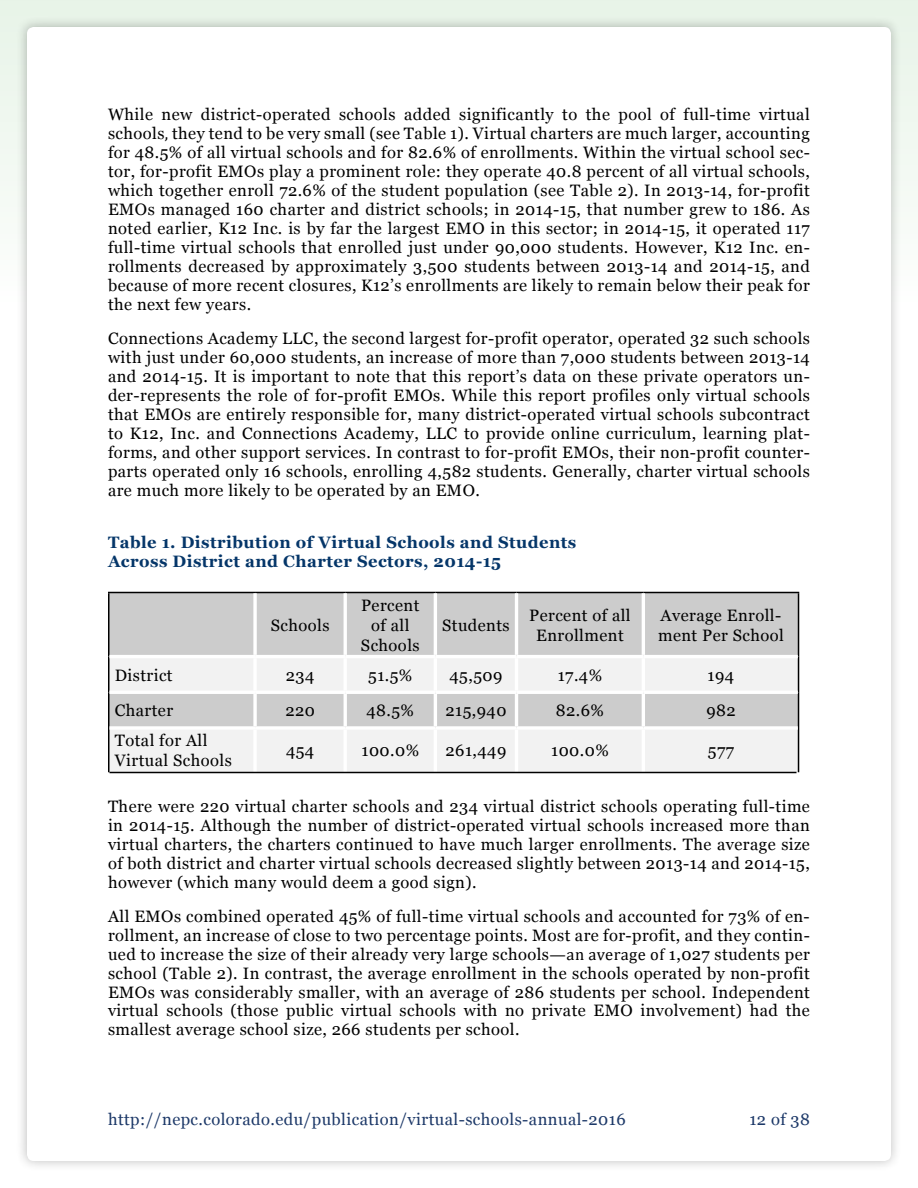
<style>
.page{position:relative;width:918px;height:1188px;background:#fff}
.page>*{position:absolute;margin:0;border:0;box-sizing:border-box;transform-origin:0 0}
.t1{font:16.5px/18.9px "Georgia";letter-spacing:.025em;color:#000;text-align:justify}
.t2{font:700 16.5px/18.9px "Georgia";letter-spacing:.025em;color:#053669}
.t3{font:16.5px "Georgia";letter-spacing:.025em;color:#1c3868}
.s1{font-family:"Cambria"}
</style>
<div class="page">
<div style="left:0;top:0;width:918px;height:1188px;background:linear-gradient(to right,#f4faf4,#f4faf4)"></div>
<div style="left:16px;top:16px;width:887px;height:1157px;background:#000;opacity:.25"></div>
<div style="left:27px;top:27px;width:864px;height:1134px;background:#fff;border-radius:7px"></div>
<div style="left:110px;top:593px;width:688px;height:62px;background:#ccc"></div>
<svg style="left:110px;top:658px;width:688px;height:114px;fill:#f2f2f2"></svg>
<hr style="left:108px;top:592px;width:147px;height:1px;background:#000">
<hr style="left:108px;top:593px;width:2px;height:64px;background:#000">
<hr style="left:255px;top:592px;width:90px;height:1px;background:#000">
<hr style="left:345px;top:592px;width:90px;height:1px;background:#000">
<hr style="left:435px;top:592px;width:82px;height:1px;background:#000">
<hr style="left:517px;top:592px;width:126px;height:1px;background:#000">
<hr style="left:643px;top:592px;width:156px;height:1px;background:#000">
<hr style="left:798px;top:593px;width:1px;height:64px;background:#000">
<hr style="left:108px;top:657px;width:2px;height:35px;background:#000">
<hr style="left:798px;top:657px;width:1px;height:35px;background:#000">
<hr style="left:108px;top:692px;width:2px;height:36px;background:#000">
<hr style="left:798px;top:692px;width:1px;height:36px;background:#000">
<hr style="left:108px;top:728px;width:2px;height:44px;background:#000">
<hr style="left:798px;top:728px;width:1px;height:44px;background:#000">
<hr style="left:253px;top:593px;width:4px;height:62px;background:#f3f3f3">
<hr style="left:344px;top:593px;width:3px;height:62px;background:#fff">
<hr style="left:434px;top:593px;width:3px;height:62px;background:#fff">
<hr style="left:515px;top:593px;width:3px;height:62px;background:#fff">
<hr style="left:642px;top:593px;width:3px;height:62px;background:#fff">
<hr style="left:253px;top:658px;width:4px;height:33px;background:#fff">
<hr style="left:344px;top:658px;width:3px;height:33px;background:#fff">
<hr style="left:434px;top:658px;width:3px;height:33px;background:#fff">
<hr style="left:515px;top:658px;width:3px;height:33px;background:#fff">
<hr style="left:642px;top:658px;width:3px;height:33px;background:#fff">
<svg style="left:253px;top:694px;width:4px;height:32px"></svg>
<hr style="left:344px;top:694px;width:3px;height:32px;background:#fff">
<hr style="left:434px;top:694px;width:3px;height:32px;background:#fff">
<hr style="left:515px;top:694px;width:3px;height:32px;background:#fff">
<hr style="left:642px;top:694px;width:3px;height:32px;background:#fff">
<svg style="left:110px;top:726px;width:145px;height:4px"></svg>
<hr style="left:255px;top:726px;width:90px;height:4px;background:#fff">
<hr style="left:253px;top:730px;width:4px;height:42px;background:#fff">
<hr style="left:345px;top:726px;width:90px;height:4px;background:#fff">
<hr style="left:344px;top:730px;width:3px;height:42px;background:#fff">
<hr style="left:435px;top:726px;width:82px;height:4px;background:#fff">
<hr style="left:434px;top:730px;width:3px;height:42px;background:#fff">
<svg style="left:517px;top:726px;width:126px;height:4px"></svg>
<hr style="left:515px;top:730px;width:3px;height:42px;background:#fff">
<hr style="left:643px;top:726px;width:155px;height:4px;background:#fff">
<hr style="left:642px;top:730px;width:3px;height:42px;background:#fff">
<hr style="left:110px;top:691px;width:145px;height:3px;background:#fff">
<hr style="left:255px;top:691px;width:90px;height:3px;background:#fff">
<hr style="left:345px;top:691px;width:90px;height:3px;background:#fff">
<hr style="left:435px;top:691px;width:82px;height:3px;background:#fff">
<hr style="left:517px;top:691px;width:126px;height:3px;background:#fff">
<hr style="left:643px;top:691px;width:155px;height:3px;background:#fff">
<hr style="left:110px;top:772px;width:686px;height:1px;background:#000">
<p class="t1" style="left:108px;top:105px;width:704px">While new district-operated schools added significantly to the pool of full-time virtual schools<span class="s1">,</span> they tend to be very small (see Table 1). Virtual charters are much larger, accounting for 48.5% of all virtual schools and for 82.6% of enrollments. Within the virtual school sec&shy;tor, for-profit EMOs play a prominent role: they operate 40.8 percent of all virtual schools, which together enroll 72.6% of the student population (see Table 2). In 2013-14, for-profit EMOs managed 160 charter and district schools; in 2014-15, that number grew to 186. As noted earlier, K12 Inc. is by far the largest EMO in this sector; in 2014-15, it operated 117 full-time virtual schools that enrolled just under 90,000 students. However, K12 Inc. en&shy;rollments decreased by approximately 3,500 students between 2013-14 and 2014-15, and because of more recent closures, K12’s enrollments are likely to remain below their peak for the next few years.</p>
<p class="t1" style="left:108px;top:328px;width:704px">Connections Academy LLC, the second largest for-profit operator, operated 32 such schools with just under 60,000 students, an increase of more than 7,000 students between 2013-14 and 2014-15. It is important to note that this report’s data on these private operators un&shy;der-represents the role of for-profit EMOs. While this report profiles only virtual schools that EMOs are entirely responsible for, many district-operated virtual schools subcontract to K12, Inc. and Connections Academy, LLC to provide online curriculum, learning plat&shy;forms, and other support services. In contrast to for-profit EMOs, their non-profit counter&shy;parts operated only 16 schools, enrolling 4,582 students. Generally, charter virtual schools are much more likely to be operated by an EMO.</p>
<p class="t2" style="left:108px;top:532px;width:470px">Table 1. Distribution of Virtual Schools and Students<br>Across District and Charter Sectors, 2014-15</p>
<p class="t1" style="left:271px;top:615px;width:60px">Schools</p>
<p class="t1" style="left:361px;top:595px;width:60px;line-height:19.8px;text-align:center">Percent of all<br>Schools</p>
<p class="t1" style="left:442px;top:615px;width:69px">Students</p>
<p class="t1" style="left:529px;top:605px;width:103px;line-height:19.8px;text-align:center">Percent of all<br>Enrollment</p>
<p class="t1" style="left:658px;top:605px;width:127px;line-height:19.8px">Average Enroll&shy;ment Per School</p>
<p class="t1" style="left:115px;top:665px;width:59px">District</p>
<p class="t1" style="left:286px;top:665px;width:30px">234</p>
<p class="t1" style="left:368px;top:665px;width:46px">51.5%</p>
<p class="t1" style="left:450px;top:665px;width:54px">45,509</p>
<p class="t1" style="left:558px;top:665px;width:46px">17.4%</p>
<p class="t1" style="left:708px;top:665px;width:28px">194</p>
<p class="t1" style="left:115px;top:701px;width:60px">Charter</p>
<p class="t1" style="left:285px;top:701px;width:31px">220</p>
<p class="t1" style="left:367px;top:701px;width:49px">48.5%</p>
<p class="t1" style="left:446px;top:701px;width:62px">215,940</p>
<p class="t1" style="left:556px;top:701px;width:50px">82.6%</p>
<p class="t1" style="left:706px;top:701px;width:31px">982</p>
<p class="t1" style="left:115px;top:730px;width:119px;line-height:19.8px">Total for All<br>Virtual Schools</p>
<p class="t1" style="left:286px;top:741px;width:30px">454</p>
<p class="t1" style="left:362px;top:741px;width:59px">100.0%</p>
<p class="t1" style="left:446px;top:741px;width:62px">261,449</p>
<p class="t1" style="left:551px;top:741px;width:59px">100.0%</p>
<p class="t1" style="left:708px;top:741px;width:28px">577</p>
<p class="t1" style="left:108px;top:796px;width:703px">There were 220 virtual charter schools and 234 virtual district schools operating full-time in 2014-15. Although the number of district-operated virtual schools increased more than virtual charters, the charters continued to have much larger enrollments. The average size of both district and charter virtual schools decreased slightly between 2013-14 and 2014-15, however (which many would deem a good sign).</p>
<p class="t1" style="left:108px;top:906px;width:703px">All EMOs combined operated 45% of full-time virtual schools and accounted for 73% of en&shy;rollment, an increase of close to two percentage points. Most are for-profit, and they contin&shy;ued to increase the size of their already very large schools<span class="s1">—an average of</span> 1,027 students per school (Table 2). In contrast, the average enrollment in the schools operated by non-profit EMOs was considerably smaller, with an average of 286 students per school. Independent virtual schools (those public virtual schools with no private EMO involvement) had the smallest average school size, 266 students per school.</p>
<p class="t3" style="left:108px;top:1107px;width:519px">http://nepc.colorado.edu/publication/virtual-schools-annual-2016</p>
<p class="t3" style="left:749px;top:1107px;width:62px">12 of 38</p>
</div>
